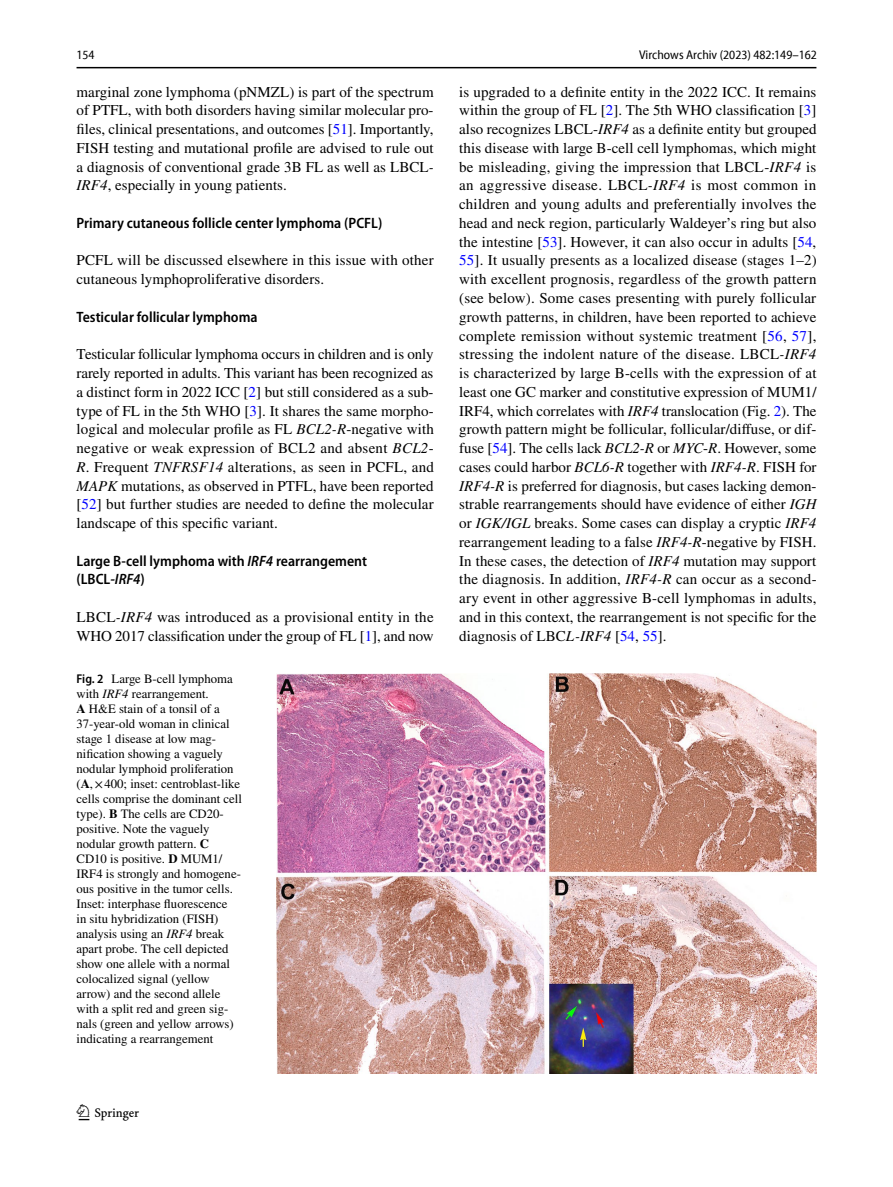
<style>
.page{position:relative;width:893px;height:1187px;background:#fff}
.page>*{position:absolute;margin:0;border:0;box-sizing:border-box;transform-origin:0 0}
.t1{font:22.5px "Springnew Regular 2";color:#000}
.t2{font:15px/18.8px "STIX";letter-spacing:.005em;color:#000;text-align:justify}
.t3{font:600 semi-condensed 15px/18.8px "Myriad Pro";color:#000}
.t4{font:12.75px/15px "STIX";color:#000}
.t5{font:semi-condensed 12.75px "Myriad Pro Unic";color:#000}
.t6{font:12.75px "Myriad Pro Unic Semi Condensed 2";color:#000}
.s1{color:#00f}
.s2{font-style:italic}
.s3{font-family:"Myriad Pro";font-weight:600;font-stretch:semi-condensed}
.s4{font-weight:700}
</style>
<div class="page">
<hr style="left:77px;top:67px;width:739px;height:1px;background:#000">
<img style="left:276px;top:673px;width:540px;height:400px">
<p class="t6" style="left:77px;top:50px;width:20px">154</p>
<p class="t2" style="left:77px;top:83px;width:359px">marginal zone lymphoma (pNMZL) is part of the spectrum of PTFL, with both disorders having similar molecular pro&shy;files, clinical presentations, and outcomes [<span class="s1">51</span>]. Importantly, FISH testing and mutational profile are advised to rule out a diagnosis of conventional grade 3B FL as well as LBCL<span class="s2">-IRF4</span>, especially in young patients.</p>
<p class="t3" style="left:77px;top:214px;width:307px">Primary cutaneous follicle center lymphoma (PCFL)</p>
<p class="t2" style="left:77px;top:252px;width:359px">PCFL will be discussed elsewhere in this issue with other cutaneous lymphoproliferative disorders.</p>
<p class="t3" style="left:77px;top:307px;width:183px">Testicular follicular lymphoma</p>
<p class="t2" style="left:77px;top:346px;width:359px">Testicular follicular lymphoma occurs in children and is only rarely reported in adults. This variant has been recognized as a distinct form in 2022 ICC [<span class="s1">2</span>] but still considered as a sub&shy;type of FL in the 5th WHO [<span class="s1">3</span>]. It shares the same morpho&shy;logical and molecular profile as FL <span class="s2">BCL2-R</span>-negative with negative or weak expression of BCL2 and absent <span class="s2">BCL2</span>- <span class="s2">R</span>. Frequent <span class="s2">TNFRSF14</span> alterations, as seen in PCFL, and <span class="s2">MAPK</span> mutations, as observed in PTFL, have been reported [<span class="s1">52</span>] but further studies are needed to define the molecular landscape of this specific variant.</p>
<p class="t3" style="left:77px;top:551px;width:292px">Large B‑cell lymphoma with <span class="s2">IRF4</span> rearrangement (LBCL<span class="s2">‑IRF4</span>)</p>
<p class="t2" style="left:77px;top:608px;width:359px">LBCL<span class="s2">-IRF4</span> was introduced as a provisional entity in the<br>WHO 2017 classification under the group of FL [<span class="s1">1</span>], and now</p>
<p class="t4" style="left:77px;top:672px;width:167px"><span class="s3">Fig. 2</span> Large B-cell lymphoma with <span class="s2">IRF4</span> rearrangement.<br><span class="s4">A</span> H&amp;E stain of a tonsil of a<br>37-year-old woman in clinical stage 1 disease at low mag&shy;nification showing a vaguely nodular lymphoid proliferation (<span class="s4">A</span>,×400; inset: centroblast-like cells comprise the dominant cell type). <span class="s4">B</span> The cells are CD20- positive. Note the vaguely nodular growth pattern. <span class="s4">C<br></span>CD10 is positive. <span class="s4">D</span> MUM1/<br>IRF4 is strongly and homogene&shy;ous positive in the tumor cells.<br>Inset: interphase fluorescence<br>in situ hybridization (FISH) analysis using an <span class="s2">IRF4</span> break apart probe. The cell depicted show one allele with a normal colocalized signal (yellow arrow) and the second allele with a split red and green sig&shy;nals (green and yellow arrows) indicating a rearrangement</p>
<h1 class="t1" style="left:79px;top:1104px;width:62px">1 3</h1>
<p class="t5" style="left:639px;top:50px;width:179px">Virchows Archiv (2023) 482:149–162</p>
<p class="t2" style="left:459px;top:83px;width:359px">is upgraded to a definite entity in the 2022 ICC. It remains within the group of FL [<span class="s1">2</span>]. The 5th WHO classification [<span class="s1">3</span>] also recognizes LBCL-<span class="s2">IRF4</span> as a definite entity but grouped this disease with large B-cell cell lymphomas, which might be misleading, giving the impression that LBCL-<span class="s2">IRF4</span> is an aggressive disease. LBCL<span class="s2">-IRF4</span> is most common in children and young adults and preferentially involves the head and neck region, particularly Waldeyer’s ring but also the intestine [<span class="s1">53</span>]. However, it can also occur in adults [<span class="s1">54</span>, <span class="s1">55</span>]. It usually presents as a localized disease (stages 1–2) with excellent prognosis, regardless of the growth pattern (see below). Some cases presenting with purely follicular growth patterns, in children, have been reported to achieve complete remission without systemic treatment [<span class="s1">56</span>, <span class="s1">57</span>], stressing the indolent nature of the disease. LBCL<span class="s2">-IRF4 </span>is characterized by large B-cells with the expression of at least one GC marker and constitutive expression of MUM1/ IRF4, which correlates with <span class="s2">IRF4</span> translocation (Fig. <span class="s1">2</span>). The growth pattern might be follicular, follicular/diffuse, or dif&shy;fuse [<span class="s1">54</span>]. The cells lack <span class="s2">BCL2-R</span> or <span class="s2">MYC</span>-<span class="s2">R</span>. However, some cases could harbor <span class="s2">BCL6-R</span> together with <span class="s2">IRF4-R</span>. FISH for <span class="s2">IRF4-R</span> is preferred for diagnosis, but cases lacking demon&shy;strable rearrangements should have evidence of either <span class="s2">IGH </span>or <span class="s2">IGK/IGL</span> breaks. Some cases can display a cryptic <span class="s2">IRF4 </span>rearrangement leading to a false <span class="s2">IRF4-R</span>-negative by FISH.<br>In these cases, the detection of <span class="s2">IRF4</span> mutation may support the diagnosis. In addition, <span class="s2">IRF4-R</span> can occur as a second&shy;ary event in other aggressive B-cell lymphomas in adults, and in this context, the rearrangement is not specific for the diagnosis of LBC<span class="s2">L-IRF4</span> [<span class="s1">54</span>, <span class="s1">55</span>].</p>
</div>
